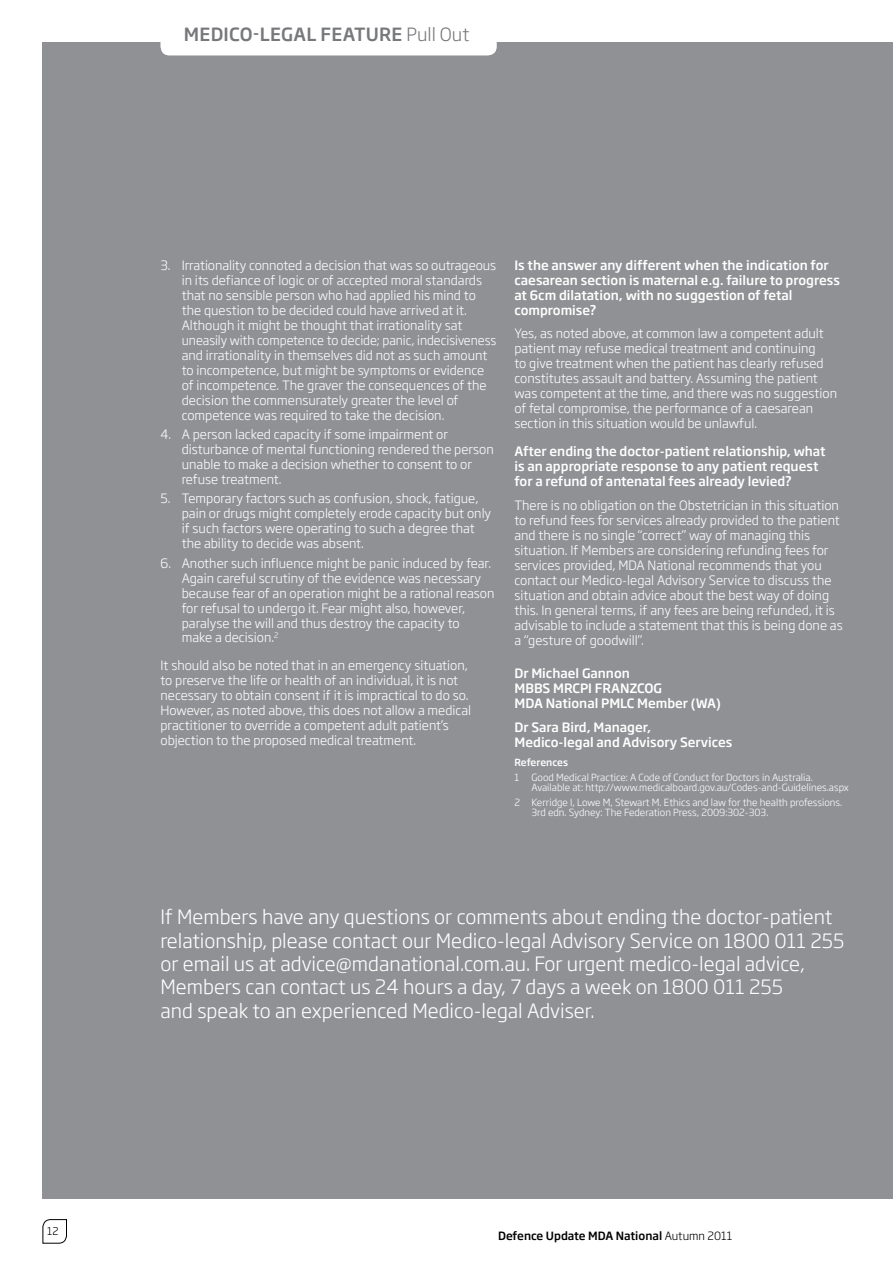
<style>
.page{position:relative;width:893px;height:1263px;background:#fff}
.page>*{position:absolute;margin:0;border:0;box-sizing:border-box;transform-origin:0 0}
.t1{font:300 19.5px/23.4px "Soho Gothic Std";color:#fff}
.t2{font:500 18px "Soho Gothic Std";color:#77787b}
.t3{font:300 18px "Soho Gothic Std";color:#77787b}
.t4{font:300 12.75px/15px "Soho Gothic Std";color:#fff}
.t5{font:500 12.75px/15px "Soho Gothic Std";color:#fff}
.t6{font:500 11.25px "Soho Gothic Std";color:#000}
.t7{font:300 10.5px "Soho Gothic Std";color:#000}
.t8{font:300 9.75px/10.5px "Soho Gothic Std";color:#fff}
.t9{font:500 9.75px "Soho Gothic Std";letter-spacing:-.015em;color:#fff}
.s1{color:#bdb3aa}
.s2{font-weight:300}
</style>
<div class="page">
<div style="left:43px;top:43px;width:850px;height:1156px;background:#8f9194"></div>
<div style="left:161px;top:43px;width:335px;height:12px;background:#fff"></div>
<svg style="left:42px;top:1219px;width:25px;height:25px"></svg>
<p class="t7" style="left:47px;top:1224px;width:13px">12</p>
<h2 class="t2" style="left:184px;top:23px;width:27px"><span class="s1">M</span>edic</h2>
<h2 class="t2" style="left:240px;top:23px;width:33px"><span class="s1">o-l</span>legal</h2>
<h2 class="t2" style="left:321px;top:23px;width:24px"><span class="s1">Fe</span>eature</h2>
<h2 class="t3" style="left:406px;top:23px;width:64px">Pull Out</h2>
<p class="t4" style="left:182px;top:258px;width:316px;text-indent:-21px">3. Irrationality connoted a decision that was so outrageous in its defiance of logic or of accepted moral standards that no sensible person who had applied his mind to the question to be decided could have arrived at it.<br>Although it might be thought that irrationality sat uneasily with competence to decide; panic, indecisiveness and irrationality in themselves did not as such amount to incompetence, but might be symptoms or evidence of incompetence. The graver the consequences of the decision the commensurately greater the level of competence was required to take the decision.</p>
<p class="t4" style="left:182px;top:427px;width:313px;text-indent:-21px">4. A person lacked capacity if some impairment or disturbance of mental functioning rendered the person unable to make a decision whether to consent to or refuse treatment.</p>
<p class="t4" style="left:182px;top:491px;width:311px;text-indent:-21px">5. Temporary factors such as confusion, shock, fatigue, pain or drugs might completely erode capacity but only if such factors were operating to such a degree that the ability to decide was absent.</p>
<p class="t4" style="left:182px;top:555px;width:314px;text-indent:-21px">6. Another such influence might be panic induced by fear.<br>Again careful scrutiny of the evidence was necessary because fear of an operation might be a rational reason for refusal to undergo it. Fear might also, however, paralyse the will and thus destroy the capacity to<br>make a decision.<sup>2</sup></p>
<p class="t4" style="left:161px;top:658px;width:312px">It should also be noted that in an emergency situation, to preserve the life or health of an individual, it is not necessary to obtain consent if it is impractical to do so.<br>However, as noted above, this does not allow a medical practitioner to override a competent adult patient’s objection to the proposed medical treatment.</p>
<p class="t5" style="left:514px;top:258px;width:327px">Is the answer any different when the indication for caesarean section is maternal e.g. failure to progress at 6cm dilatation, with no suggestion of fetal compromise?</p>
<p class="t4" style="left:514px;top:326px;width:324px">Yes, as noted above, at common law a competent adult patient may refuse medical treatment and continuing<br>to give treatment when the patient has clearly refused constitutes assault and battery. Assuming the patient was competent at the time, and there was no suggestion of fetal compromise, the performance of a caesarean section in this situation would be unlawful.</p>
<p class="t5" style="left:514px;top:444px;width:313px">After ending the doctor-patient relationship, what is an appropriate response to any patient request for a refund of antenatal fees already levied?</p>
<p class="t4" style="left:514px;top:497px;width:330px">There is no obligation on the Obstetrician in this situation to refund fees for services already provided to the patient and there is no single “correct” way of managing this situation. If Members are considering refunding fees for services provided, MDA National recommends that you contact our Medico-legal Advisory Service to discuss the situation and obtain advice about the best way of doing this. In general terms, if any fees are being refunded, it is advisable to include a statement that this is being done as a “gesture of goodwill”.</p>
<p class="t5" style="left:514px;top:666px;width:208px">Dr Michael Gannon<br>MBBS MRCPI FRANZCOG<br>MDA National PMLC Member (WA)</p>
<p class="t5" style="left:514px;top:720px;width:219px">Dr Sara Bird, Manager,<br>Medico-legal and Advisory Services</p>
<p class="t9" style="left:514px;top:756px;width:55px">References</p>
<p class="t8" style="left:531px;top:772px;width:319px;text-indent:-17px">1 Good Medical Practice: A Code of Conduct for Doctors in Australia.<br>Available at: http://www.medicalboard.gov.au/Codes-and-Guidelines.aspx</p>
<p class="t8" style="left:531px;top:797px;width:312px;text-indent:-17px">2 Kerridge I, Lowe M, Stewart M. Ethics and law for the health professions.<br>3rd edn. Sydney: The Federation Press, 2009:302-303.</p>
<p class="t1" style="left:161px;top:906px;width:685px">If Members have any questions or comments about ending the doctor-patient relationship, please contact our Medico-legal Advisory Service on 1800 011 255 or email us at advice@mdanational.com.au. For urgent medico-legal advice, Members can contact us 24 hours a day, 7 days a week on 1800 011 255<br>and speak to an experienced Medico-legal Adviser.</p>
<p class="t6" style="left:498px;top:1228px;width:236px">Defence Update MDA National <span class="s2">Autumn 2011</span></p>
</div>
